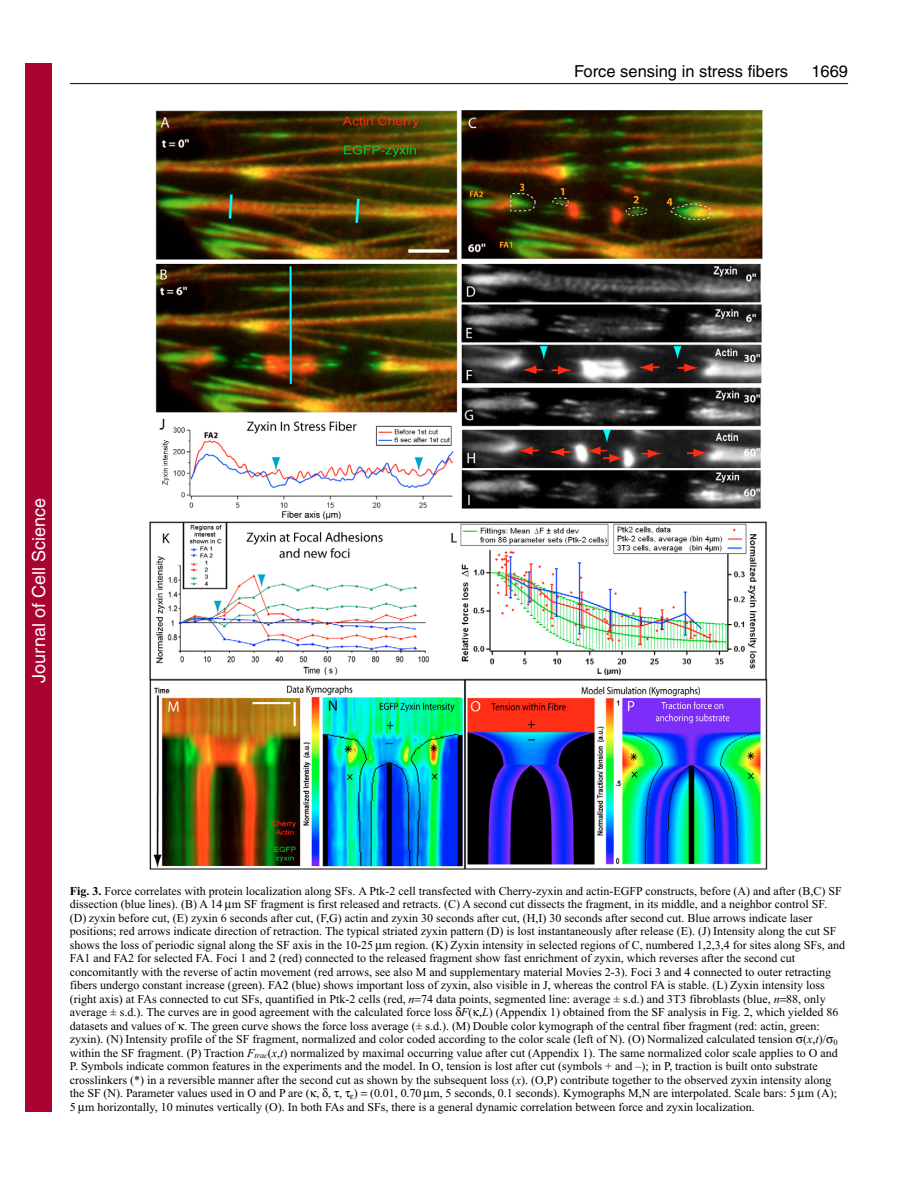
<style>
.page{position:relative;width:918px;height:1188px;background:#fff}
.page>*{position:absolute;margin:0;border:0;box-sizing:border-box;transform-origin:0 0}
.t1{font:18px "Helvetica";color:#fff}
.t2{font:16.5px "Helvetica";color:#000}
.t3{font:12px/13.5px "Times New Roman";color:#000}
.s1{font-weight:700}
.s2{font-style:italic}
</style>
<div class="page">
<hr style="left:70px;top:83px;width:778px;height:1px;background:#000">
<img style="left:149px;top:110px;width:619px;height:760px">
<div style="left:26px;top:64px;width:26px;height:1048px;background:#a90332"></div>
<h2 class="t2" style="left:574px;top:65px;width:216px">Force sensing in stress fibers</h2>
<h2 class="t2" style="left:811px;top:65px;width:38px">1669</h2>
<h1 class="t1" style="left:28px;top:683px;width:186px;rotate:-90deg">Journal of Cell Science</h1>
<p class="t3" style="left:70px;top:885px;width:777px"><span class="s1">Fig. 3.</span> Force correlates with protein localization along SFs. A Ptk-2 cell transfected with Cherry-zyxin and actin-EGFP constructs, before (A) and after (B,C) SF dissection (blue lines). (B) A 14 m SF fragment is first released and retracts. (C) A second cut dissects the fragment, in its middle, and a neighbor control SF. (D) zyxin before cut, (E) zyxin 6 seconds after cut, (F,G) actin and zyxin 30 seconds after cut, (H,I) 30 seconds after second cut. Blue arrows indicate laser positions; red arrows indicate direction of retraction. The typical striated zyxin pattern (D) is lost instantaneously after release (E). (J) Intensity along the cut SF shows the loss of periodic signal along the SF axis in the 10-25 m region. (K) Zyxin intensity in selected regions of C, numbered 1,2,3,4 for sites along SFs, and FA1 and FA2 for selected FA. Foci 1 and 2 (red) connected to the released fragment show fast enrichment of zyxin, which reverses after the second cut concomitantly with the reverse of actin movement (red arrows, see also M and supplementary material Movies 2-3). Foci 3 and 4 connected to outer retracting fibers undergo constant increase (green). FA2 (blue) shows important loss of zyxin, also visible in J, whereas the control FA is stable. (L) Zyxin intensity loss (right axis) at FAs connected to cut SFs, quantified in Ptk-2 cells (red, <span class="s2">n</span> 74 data points, segmented line: average ± s.d.) and 3T3 fibroblasts (blue, <span class="s2">n</span> 88, only average ± s.d.). The curves are in good agreement with the calculated force loss <span class="s2">F</span>( ,<span class="s2">L</span>) (Appendix 1) obtained from the SF analysis in Fig. 2, which yielded 86 datasets and values of . The green curve shows the force loss average (± s.d.). (M) Double color kymograph of the central fiber fragment (red: actin, green: zyxin). (N) Intensity profile of the SF fragment, normalized and color coded according to the color scale (left of N). (O) Normalized calculated tension (<span class="s2">x</span>,<span class="s2">t</span>)/ <sub>0 </sub>within the SF fragment. (P) Traction <span class="s2">F</span><sub>trac</sub>(<span class="s2">x</span>,<span class="s2">t</span>) normalized by maximal occurring value after cut (Appendix 1). The same normalized color scale applies to O and P. Symbols indicate common features in the experiments and the model. In O, tension is lost after cut (symbols + and –); in P, traction is built onto substrate crosslinkers (*) in a reversible manner after the second cut as shown by the subsequent loss (<span class="s2">x</span>). (O,P) contribute together to the observed zyxin intensity along the SF (N). Parameter values used in O and P are ( , , , ) (0.01, 0.70 m, 5 seconds, 0.1 seconds). Kymographs M,N are interpolated. Scale bars: 5 m (A); 5 m horizontally, 10 minutes vertically (O). In both FAs and SFs, there is a general dynamic correlation between force and zyxin localization.</p>
</div>
